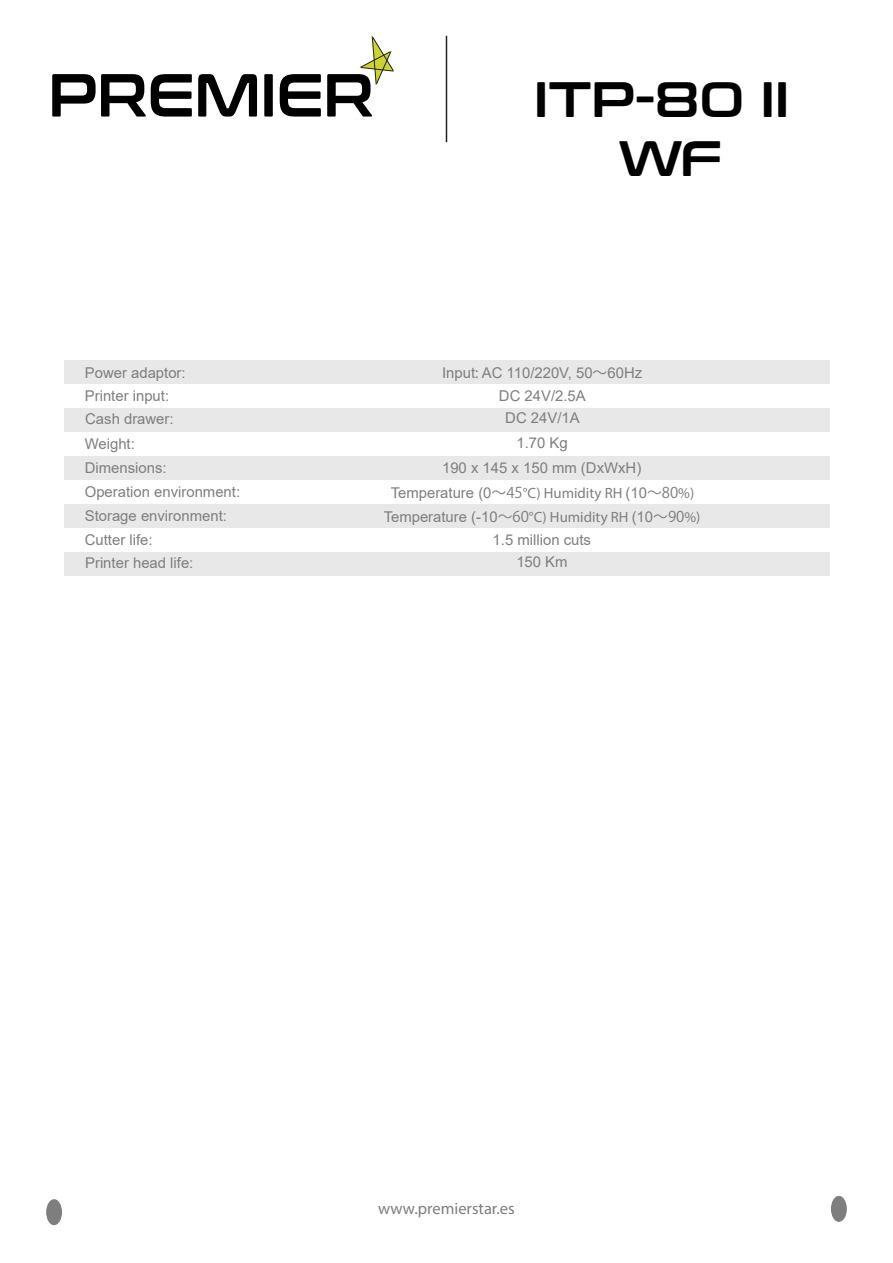
<style>
.page{position:relative;width:893px;height:1263px;background:#fff}
.page>*{position:absolute;margin:0;border:0;box-sizing:border-box;transform-origin:0 0}
.t1{font:49.5px/59.4px "Conthrax Sb";color:#000;text-align:center}
.t2{font:16.5px "Myriad Pro";color:#7f7e7e}
.t3{font:14.85px/24px "Arial";color:#7f7e7e}
.s1{font-family:"Koz Go Pr 6 N"}
.s2{font-family:"Myriad Pro"}
</style>
<div class="page">
<svg style="left:52px;top:74px;width:140px;height:43px"></svg>
<svg style="left:198px;top:74px;width:59px;height:43px"></svg>
<div style="left:264px;top:74px;width:9px;height:43px;background:#000"></div>
<svg style="left:280px;top:74px;width:41px;height:43px"></svg>
<svg style="left:327px;top:36px;width:67px;height:81px"></svg>
<hr style="left:446px;top:36px;width:1px;height:106px;background:#222221">
<div style="left:46px;top:1199px;width:16px;height:26px;background:#7f7e7e;border-radius:50%"></div>
<div style="left:831px;top:1196px;width:16px;height:26px;background:#7f7e7e;border-radius:50%"></div>
<div style="left:64px;top:360px;width:192px;height:24px;background:#e8e8e8"></div>
<div style="left:255px;top:360px;width:574px;height:24px;background:#e8e8e8"></div>
<div style="left:64px;top:408px;width:192px;height:24px;background:#e8e8e8"></div>
<div style="left:256px;top:408px;width:574px;height:24px;background:#e8e8e8"></div>
<div style="left:64px;top:504px;width:192px;height:24px;background:#e8e8e8"></div>
<div style="left:255px;top:504px;width:574px;height:24px;background:#e8e8e8"></div>
<div style="left:64px;top:552px;width:192px;height:24px;background:#e8e8e8"></div>
<div style="left:256px;top:552px;width:574px;height:24px;background:#e8e8e8"></div>
<div style="left:64px;top:456px;width:192px;height:24px;background:#e8e8e8"></div>
<div style="left:255px;top:456px;width:574px;height:24px;background:#e8e8e8"></div>
<h1 class="t1" style="left:534px;top:66px;width:256px">ITP-80 II<br>WF</h1>
<p class="t3" style="left:85px;top:360px;width:102px">Power adaptor:<br>Printer input:</p>
<p class="t3" style="left:85px;top:407px;width:90px">Cash drawer:</p>
<p class="t3" style="left:442px;top:360px;width:202px">Input<span class="s1">:</span> AC 110/220V, 50<span class="s1">～</span>60Hz</p>
<p class="t3" style="left:499px;top:385px;width:88px;line-height:21.9px;text-align:center">DC 24V/2.5A<br>DC 24V/1A</p>
<p class="t3" style="left:85px;top:432px;width:52px">Weight:</p>
<p class="t3" style="left:85px;top:480px;width:157px">Operation environment:</p>
<p class="t3" style="left:85px;top:456px;width:83px">Dimensions:</p>
<p class="t3" style="left:85px;top:504px;width:144px">Storage environment:<br>Cutter life:</p>
<p class="t3" style="left:516px;top:431px;width:53px">1.70 Kg</p>
<p class="t3" style="left:391px;top:480px;width:305px">Temperature (0<span class="s1">～45</span><span class="s2">°C) Humidity RH</span> (10<span class="s1">～80</span><span class="s2">%)</span></p>
<p class="t3" style="left:442px;top:456px;width:201px">190 x 145 x 150 mm (DxWxH)</p>
<p class="t3" style="left:384px;top:504px;width:318px">Temperature (-10<span class="s1">～60</span><span class="s2">°C) Humidity RH</span> (10<span class="s1">～90</span><span class="s2">%)</span></p>
<p class="t3" style="left:493px;top:528px;width:100px">1.5 million cuts</p>
<p class="t3" style="left:85px;top:550px;width:110px">Printer head life:</p>
<p class="t3" style="left:516px;top:550px;width:53px">150 Km</p>
<p class="t2" style="left:378px;top:1199px;width:138px">www.premierstar.es</p>
</div>
